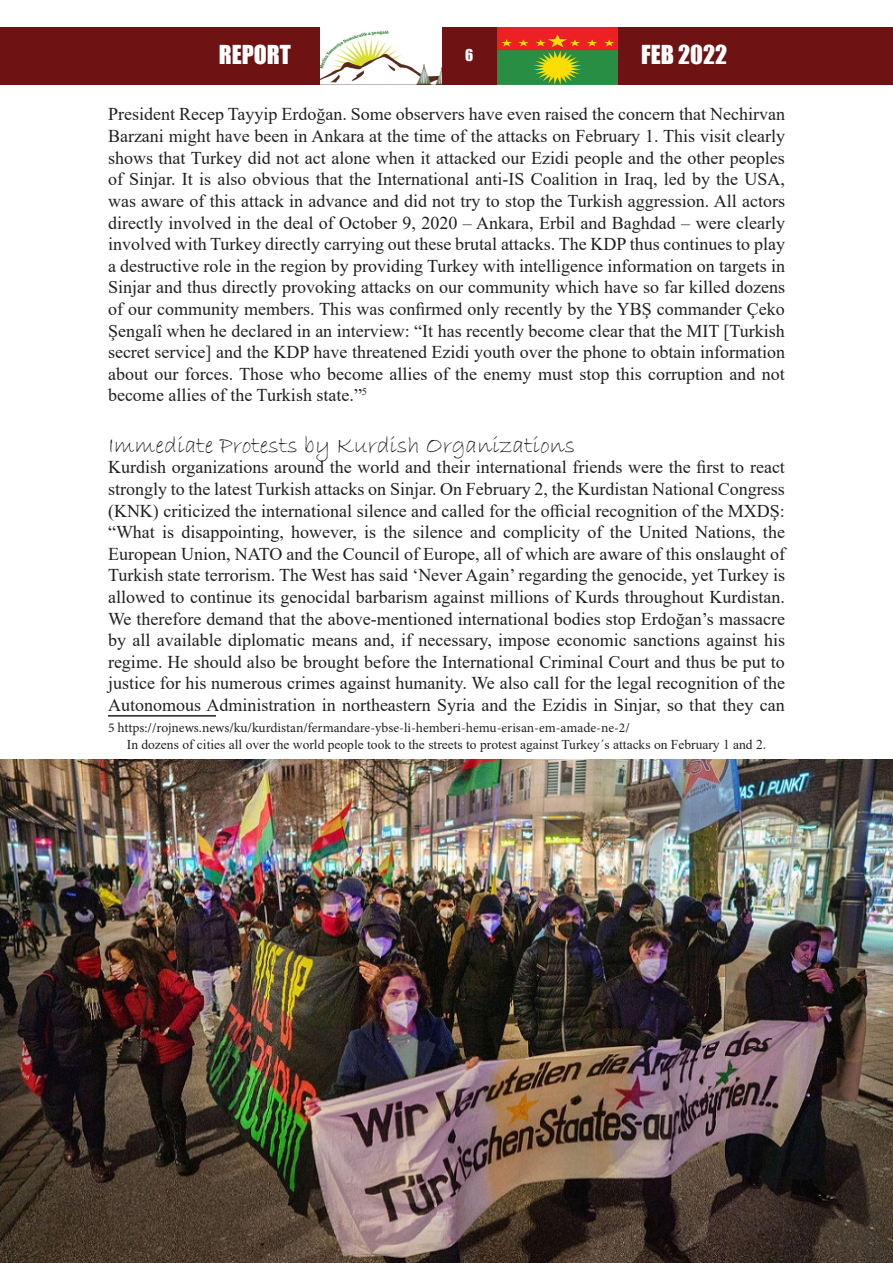
<style>
.page{position:relative;width:893px;height:1263px;background:#fff}
.page>*{position:absolute;margin:0;border:0;box-sizing:border-box;transform-origin:0 0}
.t1{font:24px "Bradley Hand ITC";color:#231f20}
.t2{font:24px "Impact";color:#fff}
.t3{font:18px/21.6px "Times New Roman";color:#231f20;text-align:justify}
.t4{font:15px "Impact";color:#fff}
.t5{font:13.5px "Times New Roman";color:#231f20}
.t6{font:13.5px "Minion Pro";letter-spacing:-.005em;color:#231f20}
</style>
<div class="page">
<img style="left:320px;top:30px;width:122px;height:55px">
<img style="left:496px;top:27px;width:123px;height:58px">
<div style="left:442px;top:27px;width:54px;height:58px;background:#6e1213"></div>
<div style="left:0;top:27px;width:320px;height:58px;background:#6e1213"></div>
<div style="left:619px;top:27px;width:274px;height:58px;background:#6e1213"></div>
<hr style="left:108px;top:715px;width:108px;height:1px;background:#231f20">
<img style="left:0;top:760px;width:893px;height:503px">
<h1 class="t2" style="left:219px;top:35px;width:74px">REPORT</h1>
<p class="t4" style="left:465px;top:43px;width:10px">6</p>
<h1 class="t2" style="left:641px;top:36px;width:88px">FEB 2022</h1>
<p class="t3" style="left:108px;top:103px;width:678px">President Recep Tayyip Erdoğan. Some observers have even raised the concern that Nechirvan Barzani might have been in Ankara at the time of the attacks on February 1. This visit clearly shows that Turkey did not act alone when it attacked our Ezidi people and the other peoples of Sinjar. It is also obvious that the International anti-IS Coalition in Iraq, led by the USA, was aware of this attack in advance and did not try to stop the Turkish aggression. All actors directly involved in the deal of October 9, 2020 – Ankara, Erbil and Baghdad – were clearly involved with Turkey directly carrying out these brutal attacks. The KDP thus continues to play a destructive role in the region by providing Turkey with intelligence information on targets in Sinjar and thus directly provoking attacks on our community which have so far killed dozens of our community members. This was confirmed only recently by the YBŞ commander Çeko Şengalî when he declared in an interview: “It has recently become clear that the MIT [Turkish secret service] and the KDP have threatened Ezidi youth over the phone to obtain information about our forces. Those who become allies of the enemy must stop this corruption and not become allies of the Turkish state.”<sup>5</sup></p>
<p class="t1" style="left:108px;top:430px;width:469px">Immediate Protests by Kurdish Organizations</p>
<p class="t3" style="left:108px;top:456px;width:678px">Kurdish organizations around the world and their international friends were the first to react strongly to the latest Turkish attacks on Sinjar. On February 2, the Kurdistan National Congress (KNK) criticized the international silence and called for the official recognition of the MXDŞ: “What is disappointing, however, is the silence and complicity of the United Nations, the European Union, NATO and the Council of Europe, all of which are aware of this onslaught of Turkish state terrorism. The West has said ‘Never Again’ regarding the genocide, yet Turkey is allowed to continue its genocidal barbarism against millions of Kurds throughout Kurdistan.<br>We therefore demand that the above-mentioned international bodies stop Erdoğan’s massacre by all available diplomatic means and, if necessary, impose economic sanctions against his regime. He should also be brought before the International Criminal Court and thus be put to justice for his numerous crimes against humanity. We also call for the legal recognition of the Autonomous Administration in northeastern Syria and the Ezidis in Sinjar, so that they can</p>
<p class="t6" style="left:108px;top:719px;width:523px">5 https://rojnews.news/ku/kurdistan/fermandare-ybse-li-hemberi-hemu-erisan-em-amade-ne-2/</p>
<p class="t5" style="left:127px;top:735px;width:641px">In dozens of cities all over the world people took to the streets to protest against Turkey´s attacks on February 1 and 2.</p>
</div>
